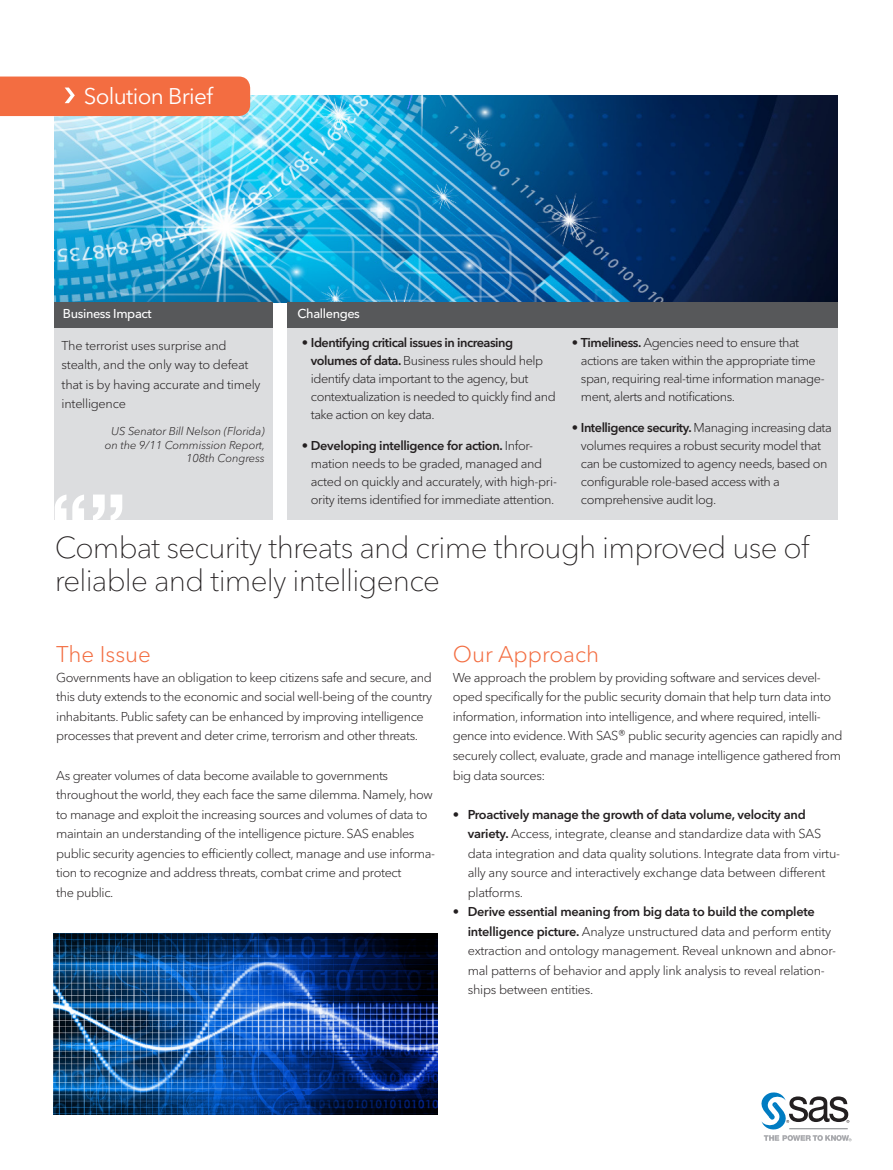
<style>
.page{position:relative;width:893px;height:1170px;background:#fff}
.page>*{position:absolute;margin:0;border:0;box-sizing:border-box;transform-origin:0 0}
.Headline_-_Main{font:100 30px/33px "Avenir Next W1 G";letter-spacing:-.025em;color:#231f20}
.Subhead_Orange{font:300 22.5px "Avenir Next W1 G";color:#f36d41}
.Collateral_Identifie{font:22.5px "Avenir Next W1 G";letter-spacing:-.03em;color:#fff}
.Body{font:300 12.75px/19.5px "Avenir Next W1 G";letter-spacing:-.03em;color:#231f20}
.Summary_Gray_Box_Bod{font:300 12.75px/18px "Avenir Next W1 G";letter-spacing:-.04em;color:#231f20}
.Body_Bullet{font:300 12.75px/19.5px "Avenir Next W1 G";letter-spacing:-.02em;color:#231f20}
.Summary_Gray_Box_Bod-2{font:300 12.75px/19.5px "Avenir Next W1 G";letter-spacing:-.02em;color:#231f20}
.Summary_Gray_Box_Hea{font:500 12.75px "Avenir Next W1 G";letter-spacing:-.03em;color:#fff}
.Summary_Gray_Box_Quo{font:italic 300 11.25px "Avenir Next W1 G";letter-spacing:-.01em;color:#231f20}
.s1{font-weight:600}
</style>
<div class="page">
<svg style="left:761px;top:1092px;width:90px;height:49px"></svg>
<hr style="left:789px;top:1128px;width:59px;height:1px;background:#808285">
<img style="left:55px;top:96px;width:783px;height:206px">
<div style="left:287px;top:314px;width:551px;height:205px;background:#dcdddf"></div>
<div style="left:55px;top:319px;width:218px;height:200px;background:#dcdddf"></div>
<svg style="left:55px;top:494px;width:68px;height:26px"></svg>
<div style="left:55px;top:302px;width:218px;height:25px;background:#57585a"></div>
<div style="left:287px;top:302px;width:551px;height:25px;background:#57585a"></div>
<div style="left:0;top:76px;width:250px;height:40px;background:#f36d41"></div>
<img style="left:54px;top:933px;width:383px;height:180px">
<p class="Collateral_Identifie" style="left:84px;top:83px;width:131px">Solution Brief</p>
<p class="Summary_Gray_Box_Hea" style="left:63px;top:305px;width:90px">Business Impact</p>
<p class="Summary_Gray_Box_Hea" style="left:298px;top:305px;width:64px">Challenges</p>
<p class="Summary_Gray_Box_Bod" style="left:311px;top:333px;width:246px;text-indent:-9px"><span class="s1">• Identifying critical issues in increasing volumes of data.</span> Business rules should help identify data important to the agency, but contextualization is needed to quickly find and take action on key data.</p>
<p class="Summary_Gray_Box_Bod" style="left:311px;top:437px;width:248px;text-indent:-9px">• <span class="s1">Developing intelligence for action.</span> Infor&shy;mation needs to be graded, managed and acted on quickly and accurately, with high-pri&shy;ority items identified for immediate attention.</p>
<p class="Summary_Gray_Box_Bod-2" style="left:62px;top:335px;width:200px">The terrorist uses surprise and stealth, and the only way to defeat that is by having accurate and timely intelligence</p>
<p class="Summary_Gray_Box_Quo" style="left:111px;top:425px;width:155px">US Senator Bill Nelson (Florida)</p>
<p class="Summary_Gray_Box_Quo" style="left:105px;top:438px;width:162px">on the 9/11 Commission Report,</p>
<p class="Summary_Gray_Box_Quo" style="left:186px;top:452px;width:80px">108th Congress</p>
<p class="Summary_Gray_Box_Bod" style="left:581px;top:333px;width:245px;text-indent:-9px"><span class="s1">• Timeliness.</span> Agencies need to ensure that actions are taken within the appropriate time span, requiring real-time information manage&shy;ment, alerts and notifications.</p>
<p class="Summary_Gray_Box_Bod" style="left:581px;top:419px;width:252px;text-indent:-9px"><span class="s1">• Intelligence security.</span> Managing increasing data volumes requires a robust security model that can be customized to agency needs, based on configurable role-based access with a comprehensive audit log.</p>
<p class="Headline_-_Main" style="left:55px;top:530px;width:756px">Combat security threats and crime through improved use of reliable and timely intelligence</p>
<p class="Subhead_Orange" style="left:56px;top:641px;width:96px">The Issue</p>
<p class="Body" style="left:56px;top:667px;width:377px">Governments have an obligation to keep citizens safe and secure, and this duty extends to the economic and social well-being of the country inhabitants. Public safety can be enhanced by improving intelligence processes that prevent and deter crime, terrorism and other threats.</p>
<p class="Body" style="left:56px;top:765px;width:380px">As greater volumes of data become available to governments throughout the world, they each face the same dilemma. Namely, how to manage and exploit the increasing sources and volumes of data to maintain an understanding of the intelligence picture. SAS enables public security agencies to efficiently collect, manage and use informa&shy;tion to recognize and address threats, combat crime and protect<br>the public.</p>
<p class="Subhead_Orange" style="left:453px;top:641px;width:148px">Our Approach</p>
<p class="Body" style="left:453px;top:667px;width:391px">We approach the problem by providing software and services devel&shy;oped specifically for the public security domain that help turn data into information, information into intelligence, and where required, intelli&shy;gence into evidence. With SAS® public security agencies can rapidly and securely collect, evaluate, grade and manage intelligence gathered from big data sources:</p>
<p class="Body_Bullet" style="left:468px;top:804px;width:374px;text-indent:-15px"><span class="s1">• Proactively manage the growth of data volume, velocity and variety.</span> Access, integrate, cleanse and standardize data with SAS data integration and data quality solutions. Integrate data from virtu&shy;ally any source and interactively exchange data between different platforms.</p>
<p class="Body_Bullet" style="left:468px;top:901px;width:370px;text-indent:-15px">• <span class="s1">Derive essential meaning from big data to build the complete intelligence picture.</span> Analyze unstructured data and perform entity extraction and ontology management. Reveal unknown and abnor&shy;mal patterns of behavior and apply link analysis to reveal relation&shy;ships between entities.</p>
</div>
